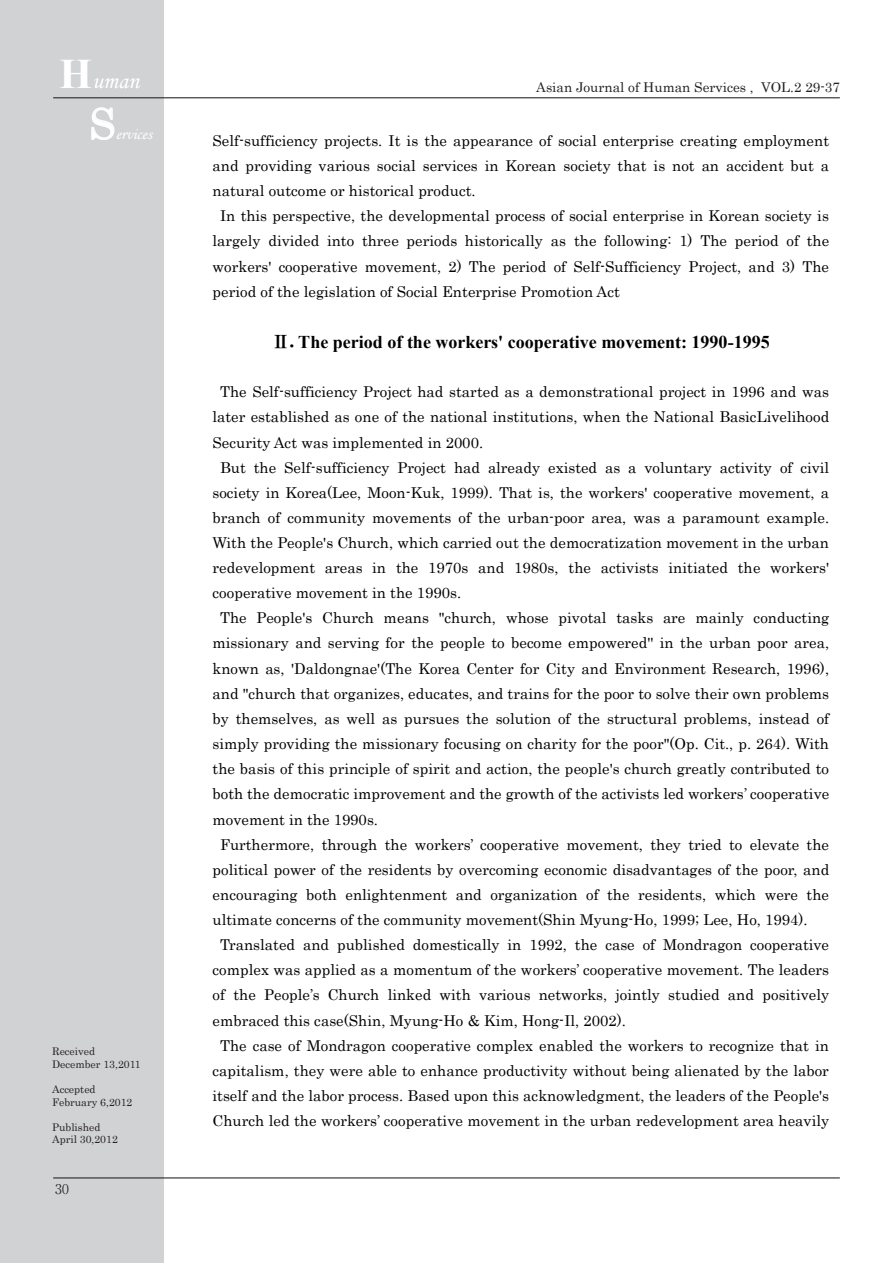
<style>
.page{position:relative;width:893px;height:1263px;background:#fff}
.page>*{position:absolute;margin:0;border:0;box-sizing:border-box;transform-origin:0 0}
.t1{font:42px "Century";color:#fff}
.t2{font:24px "Monotype Corsiva";color:#fff}
.t3{font:700 18px "Times New Roman";color:#000}
.t4{font:15.75px "Monotype Corsiva";color:#fff}
.t5{font:15px "Century";letter-spacing:.005em;color:#000}
.t6{font:13.5px "Century";color:#231f20}
.t7{font:300 13.5px "Ryumin Pr 5";color:#231f20}
.t8{font:10.5px/12.6px "Century";color:#231f20}
.s1{font-family:"Times New Roman";font-weight:700;font-size:42px}
.s2{font-family:"HGP Mincho E";font-weight:400}
</style>
<div class="page">
<div style="left:0;top:0;width:163px;height:1263px;background:#d1d2d4"></div>
<hr style="left:53px;top:1177px;width:787px;height:1px;background:#231f20">
<hr style="left:53px;top:97px;width:787px;height:1px;background:#231f20">
<svg style="left:91px;top:107px;width:24px;height:33px"></svg>
<h2 class="t2" style="left:60px;top:66px;width:81px"><span class="s1">H</span>uman</h2>
<h1 class="t1" style="left:89px;top:88px;width:28px">S</h1>
<p class="t4" style="left:116px;top:124px;width:38px">ervices</p>
<p class="t8" style="left:52px;top:1044px;width:90px">Received<br>December 13,2011</p>
<p class="t8" style="left:52px;top:1082px;width:82px">Accepted<br>February 6,2012</p>
<p class="t8" style="left:52px;top:1120px;width:67px">Published<br>April 30,2012</p>
<p class="t7" style="left:55px;top:1178px;width:15px">30</p>
<p class="t6" style="left:536px;top:76px;width:305px">Asian Journal of Human Services , VOL.2 29-37</p>
<p class="t5" style="left:213px;top:128px;width:618px">Self-sufficiency projects. It is the appearance of social enterprise creating employment</p>
<p class="t5" style="left:213px;top:153px;width:618px">and providing various social services in Korean society that is not an accident but a</p>
<p class="t5" style="left:213px;top:178px;width:264px">natural outcome or historical product.</p>
<p class="t5" style="left:220px;top:203px;width:610px">In this perspective, the developmental process of social enterprise in Korean society is</p>
<p class="t5" style="left:213px;top:228px;width:618px">largely divided into three periods historically as the following: 1) The period of the</p>
<p class="t5" style="left:213px;top:254px;width:618px">workers' cooperative movement, 2) The period of Self-Sufficiency Project, and 3) The</p>
<p class="t5" style="left:213px;top:279px;width:409px">period of the legislation of Social Enterprise Promotion Act</p>
<p class="t3" style="left:272px;top:329px;width:499px"><span class="s2">Ⅱ.</span> The period of the workers' cooperative movement: 1990-1995</p>
<p class="t5" style="left:220px;top:379px;width:611px">The Self-sufficiency Project had started as a demonstrational project in 1996 and was</p>
<p class="t5" style="left:213px;top:404px;width:618px">later established as one of the national institutions, when the National BasicLivelihood</p>
<p class="t5" style="left:213px;top:429px;width:272px">Security Act was implemented in 2000.</p>
<p class="t5" style="left:220px;top:454px;width:611px">But the Self-sufficiency Project had already existed as a voluntary activity of civil</p>
<p class="t5" style="left:213px;top:480px;width:618px">society in Korea(Lee, Moon-Kuk, 1999). That is, the workers' cooperative movement, a</p>
<p class="t5" style="left:213px;top:505px;width:618px">branch of community movements of the urban-poor area, was a paramount example.</p>
<p class="t5" style="left:213px;top:530px;width:618px">With the People's Church, which carried out the democratization movement in the urban</p>
<p class="t5" style="left:213px;top:555px;width:618px">redevelopment areas in the 1970s and 1980s, the activists initiated the workers'</p>
<p class="t5" style="left:213px;top:580px;width:250px">cooperative movement in the 1990s.</p>
<p class="t5" style="left:220px;top:605px;width:611px">The People's Church means "church, whose pivotal tasks are mainly conducting</p>
<p class="t5" style="left:213px;top:630px;width:618px">missionary and serving for the people to become empowered'' in the urban poor area,</p>
<p class="t5" style="left:213px;top:656px;width:618px">known as, 'Daldongnae'(The Korea Center for City and Environment Research, 1996),</p>
<p class="t5" style="left:213px;top:681px;width:618px">and "church that organizes, educates, and trains for the poor to solve their own problems</p>
<p class="t5" style="left:213px;top:706px;width:618px">by themselves, as well as pursues the solution of the structural problems, instead of</p>
<p class="t5" style="left:213px;top:731px;width:618px">simply providing the missionary focusing on charity for the poor"(Op. Cit., p. 264). With</p>
<p class="t5" style="left:213px;top:756px;width:618px">the basis of this principle of spirit and action, the people's church greatly contributed to</p>
<p class="t5" style="left:213px;top:781px;width:618px">both the democratic improvement and the growth of the activists led workers’ cooperative</p>
<p class="t5" style="left:213px;top:806px;width:167px">movement in the 1990s.</p>
<p class="t5" style="left:220px;top:831px;width:610px">Furthermore, through the workers’ cooperative movement, they tried to elevate the</p>
<p class="t5" style="left:213px;top:857px;width:618px">political power of the residents by overcoming economic disadvantages of the poor, and</p>
<p class="t5" style="left:213px;top:882px;width:618px">encouraging both enlightenment and organization of the residents, which were the</p>
<p class="t5" style="left:213px;top:907px;width:596px">ultimate concerns of the community movement(Shin Myung-Ho, 1999; Lee, Ho, 1994).</p>
<p class="t5" style="left:220px;top:932px;width:610px">Translated and published domestically in 1992, the case of Mondragon cooperative</p>
<p class="t5" style="left:213px;top:957px;width:618px">complex was applied as a momentum of the workers’ cooperative movement. The leaders</p>
<p class="t5" style="left:213px;top:982px;width:618px">of the People’s Church linked with various networks, jointly studied and positively</p>
<p class="t5" style="left:213px;top:1007px;width:415px">embraced this case(Shin, Myung-Ho &amp; Kim, Hong-Il, 2002).</p>
<p class="t5" style="left:220px;top:1033px;width:610px">The case of Mondragon cooperative complex enabled the workers to recognize that in</p>
<p class="t5" style="left:213px;top:1058px;width:618px">capitalism, they were able to enhance productivity without being alienated by the labor</p>
<p class="t5" style="left:213px;top:1083px;width:618px">itself and the labor process. Based upon this acknowledgment, the leaders of the People's</p>
<p class="t5" style="left:213px;top:1108px;width:618px">Church led the workers’ cooperative movement in the urban redevelopment area heavily</p>
</div>
